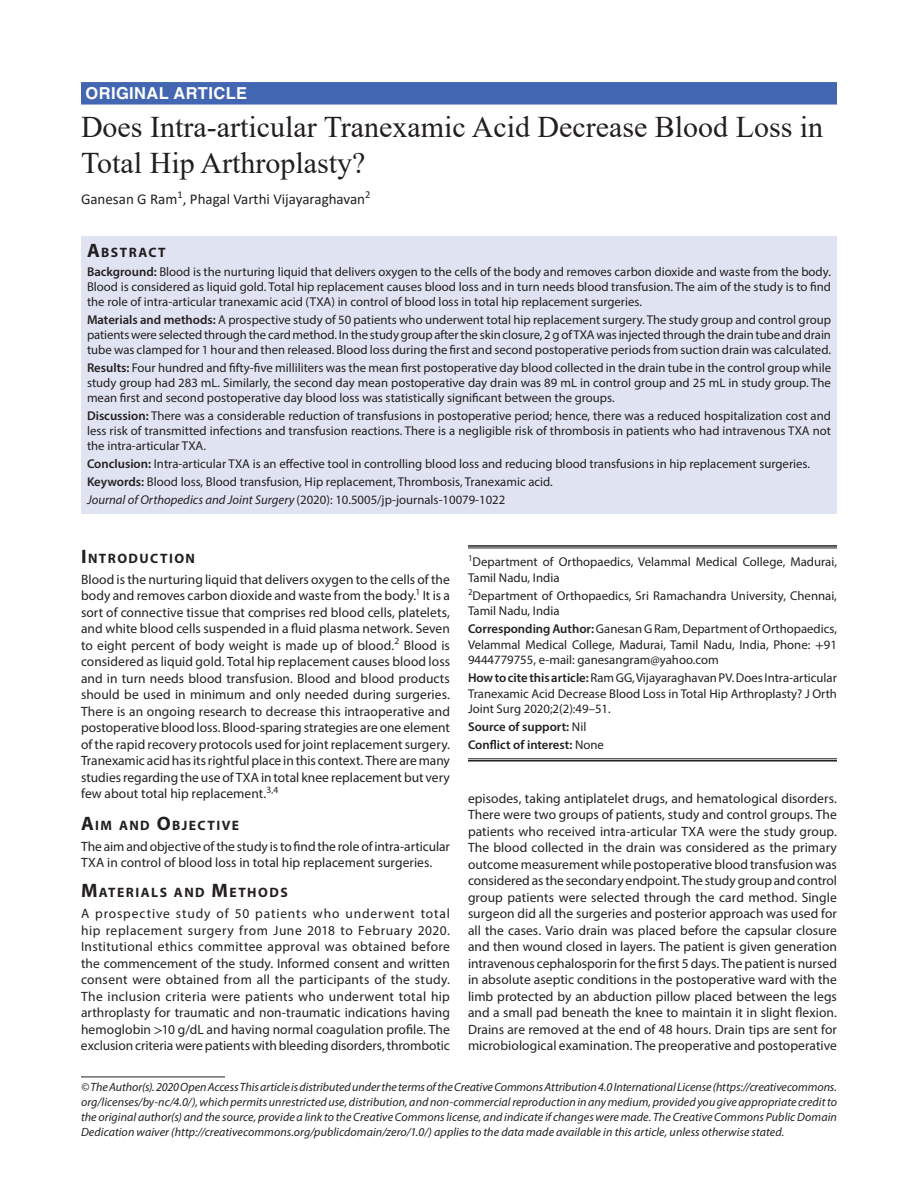
<style>
.page{position:relative;width:918px;height:1188px;background:#fff}
.page>*{position:absolute;margin:0;border:0;box-sizing:border-box;transform-origin:0 0}
.t1{font:30px/36px "Times New Roman";color:#231f20}
.t2{font:700 16.5px "Helvetica LT Std";letter-spacing:.025em;color:#fff}
.t3{font:15px "Calibri";color:#231f20}
.t4{font:700 13.65px "Myriad Pro";letter-spacing:.105em;color:#231f20}
.t5{font:13.5px/16.5px "Myriad Pro";color:#231f20;text-align:justify}
.t6{font:12.75px/15px "Myriad Pro";color:#231f20;text-align:justify}
.t7{font:600 12.75px/18.3px "Myriad Pro";color:#231f20}
.t8{font:italic 12px/15px "Myriad Pro";letter-spacing:.005em;color:#231f20;text-align:justify}
.s1{font-size:19.5px}
.s2{font-weight:600}
.s3{font-style:italic}
.s4{font-family:"STIX"}
.s5{font-weight:400}
</style>
<div class="page">
<div style="left:81px;top:82px;width:756px;height:23px;background:#4266b1"></div>
<div style="left:81px;top:236px;width:756px;height:26px;background:#e0e4f2"></div>
<div style="left:81px;top:261px;width:756px;height:54px;background:#e0e4f2"></div>
<div style="left:81px;top:309px;width:756px;height:54px;background:#e0e4f2"></div>
<div style="left:81px;top:357px;width:756px;height:54px;background:#e0e4f2"></div>
<div style="left:81px;top:405px;width:756px;height:54px;background:#e0e4f2"></div>
<div style="left:81px;top:453px;width:756px;height:24px;background:#e0e4f2"></div>
<div style="left:81px;top:471px;width:756px;height:24px;background:#e0e4f2"></div>
<div style="left:81px;top:489px;width:756px;height:24px;background:#e0e4f2"></div>
<hr style="left:468px;top:545px;width:369px;height:2px;background:#231f20">
<hr style="left:468px;top:548px;width:369px;height:1px;background:#231f20">
<hr style="left:468px;top:759px;width:369px;height:1px;background:#231f20">
<hr style="left:468px;top:760px;width:369px;height:2px;background:#231f20">
<hr style="left:81px;top:1077px;width:144px;height:1px;background:#231f20">
<p class="t2" style="left:86px;top:83px;width:163px">ORIGINAL ARTICLE</p>
<h1 class="t1" style="left:81px;top:108px;width:744px">Does Intra-articular Tranexamic Acid Decrease Blood Loss in<br>Total Hip Arthroplasty?</h1>
<p class="t3" style="left:81px;top:189px;width:291px">Ganesan G Ram<sup>1</sup>, Phagal Varthi Vijayaraghavan<sup>2</sup></p>
<p class="t4" style="left:87px;top:243px;width:80px"><span class="s1">A</span>BSTRACT</p>
<p class="t6" style="left:87px;top:264px;width:746px"><span class="s2">Background:</span> Blood is the nurturing liquid that delivers oxygen to the cells of the body and removes carbon dioxide and waste from the body.<br>Blood is considered as liquid gold. Total hip replacement causes blood loss and in turn needs blood transfusion. The aim of the study is to find the role of intra-articular tranexamic acid (TXA) in control of blood loss in total hip replacement surgeries.</p>
<p class="t6" style="left:87px;top:312px;width:746px"><span class="s2">Materials and methods:</span> A prospective study of 50 patients who underwent total hip replacement surgery. The study group and control group patients were selected through the card method. In the study group after the skin closure, 2 g of TXA was injected through the drain tube and drain tube was clamped for 1 hour and then released. Blood loss during the first and second postoperative periods from suction drain was calculated.</p>
<p class="t6" style="left:87px;top:360px;width:746px"><span class="s2">Results:</span> Four hundred and fifty-five milliliters was the mean first postoperative day blood collected in the drain tube in the control group while study group had 283 mL. Similarly, the second day mean postoperative day drain was 89 mL in control group and 25 mL in study group. The mean first and second postoperative day blood loss was statistically significant between the groups.</p>
<p class="t6" style="left:87px;top:408px;width:746px"><span class="s2">Discussion:</span> There was a considerable reduction of transfusions in postoperative period; hence, there was a reduced hospitalization cost and less risk of transmitted infections and transfusion reactions. There is a negligible risk of thrombosis in patients who had intravenous TXA not the intra-articular TXA.</p>
<p class="t6" style="left:87px;top:455px;width:725px;line-height:18px;text-align:left"><span class="s2">Conclusion:</span> Intra-articular TXA is an effective tool in controlling blood loss and reducing blood transfusions in hip replacement surgeries.<br><span class="s2">Keywords:</span> Blood loss, Blood transfusion, Hip replacement, Thrombosis, Tranexamic acid.<br><span class="s3">Journal of Orthopedics and Joint Surgery</span> (2020): 10.5005/jp-journals-10079-1022</p>
<p class="t4" style="left:81px;top:549px;width:116px"><span class="s1">I</span>NTRODUCTION</p>
<p class="t5" style="left:81px;top:571px;width:371px">Blood is the nurturing liquid that delivers oxygen to the cells of the body and removes carbon dioxide and waste from the body.<sup>1</sup> It is a sort of connective tissue that comprises red blood cells, platelets, and white blood cells suspended in a fluid plasma network. Seven to eight percent of body weight is made up of blood.<sup>2</sup> Blood is considered as liquid gold. Total hip replacement causes blood loss and in turn needs blood transfusion. Blood and blood products should be used in minimum and only needed during surgeries.<br>There is an ongoing research to decrease this intraoperative and postoperative blood loss. Blood-sparing strategies are one element of the rapid recovery protocols used for joint replacement surgery.<br>Tranexamic acid has its rightful place in this context. There are many studies regarding the use of TXA in total knee replacement but very few about total hip replacement.<sup>3,4</sup></p>
<p class="t4" style="left:81px;top:816px;width:160px"><span class="s1">A</span>IM AND <span class="s1">O</span>BJECTIVE</p>
<p class="t5" style="left:81px;top:838px;width:370px">The aim and objective of the study is to find the role of intra-articular<br>TXA in control of blood loss in total hip replacement surgeries.</p>
<p class="t4" style="left:81px;top:884px;width:208px"><span class="s1">M</span>ATERIALS AND <span class="s1">M</span>ETHODS</p>
<p class="t5" style="left:81px;top:905px;width:371px">A prospective study of 50 patients who underwent total hip replacement surgery from June 2018 to February 2020.<br>Institutional ethics committee approval was obtained before the commencement of the study. Informed consent and written consent were obtained from all the participants of the study.<br>The inclusion criteria were patients who underwent total hip arthroplasty for traumatic and non-traumatic indications having hemoglobin <span class="s4">&gt;</span>10 g/dL and having normal coagulation profile. The exclusion criteria were patients with bleeding disorders, thrombotic</p>
<p class="t6" style="left:468px;top:554px;width:370px"><sup>1</sup>Department of Orthopaedics, Velammal Medical College, Madurai,<br>Tamil Nadu, India</p>
<p class="t6" style="left:468px;top:588px;width:370px"><sup>2</sup>Department of Orthopaedics, Sri Ramachandra University, Chennai,<br>Tamil Nadu, India</p>
<p class="t6" style="left:468px;top:621px;width:371px"><span class="s2">Corresponding Author:</span> Ganesan G Ram, Department of Orthopaedics, Velammal Medical College, Madurai, Tamil Nadu, India, Phone: <span class="s4">+</span>91<br>9444779755, e-mail: ganesangram@yahoo.com</p>
<p class="t6" style="left:468px;top:670px;width:371px"><span class="s2">How to cite this article:</span> Ram GG, Vijayaraghavan PV. Does Intra-articular Tranexamic Acid Decrease Blood Loss in Total Hip Arthroplasty? J Orth Joint Surg 2020;2(2):49–51.</p>
<p class="t7" style="left:468px;top:717px;width:137px">Source of support: <span class="s5">Nil<br></span>Conflict of interest: <span class="s5">None</span></p>
<p class="t5" style="left:468px;top:790px;width:371px">episodes, taking antiplatelet drugs, and hematological disorders.<br>There were two groups of patients, study and control groups. The patients who received intra-articular TXA were the study group.<br>The blood collected in the drain was considered as the primary outcome measurement while postoperative blood transfusion was considered as the secondary endpoint. The study group and control group patients were selected through the card method. Single surgeon did all the surgeries and posterior approach was used for all the cases. Vario drain was placed before the capsular closure and then wound closed in layers. The patient is given generation intravenous cephalosporin for the first 5 days. The patient is nursed in absolute aseptic conditions in the postoperative ward with the limb protected by an abduction pillow placed between the legs and a small pad beneath the knee to maintain it in slight flexion.<br>Drains are removed at the end of 48 hours. Drain tips are sent for microbiological examination. The preoperative and postoperative</p>
<p class="t8" style="left:81px;top:1079px;width:758px">© The Author(s). 2020 Open Access This article is distributed under the terms of the Creative Commons Attribution 4.0 International License (https://creativecommons. org/licenses/by-nc/4.0/), which permits unrestricted use, distribution, and non-commercial reproduction in any medium, provided you give appropriate credit to the original author(s) and the source, provide a link to the Creative Commons license, and indicate if changes were made. The Creative Commons Public Domain Dedication waiver (http://creativecommons.org/publicdomain/zero/1.0/) applies to the data made available in this article, unless otherwise stated.</p>
</div>
